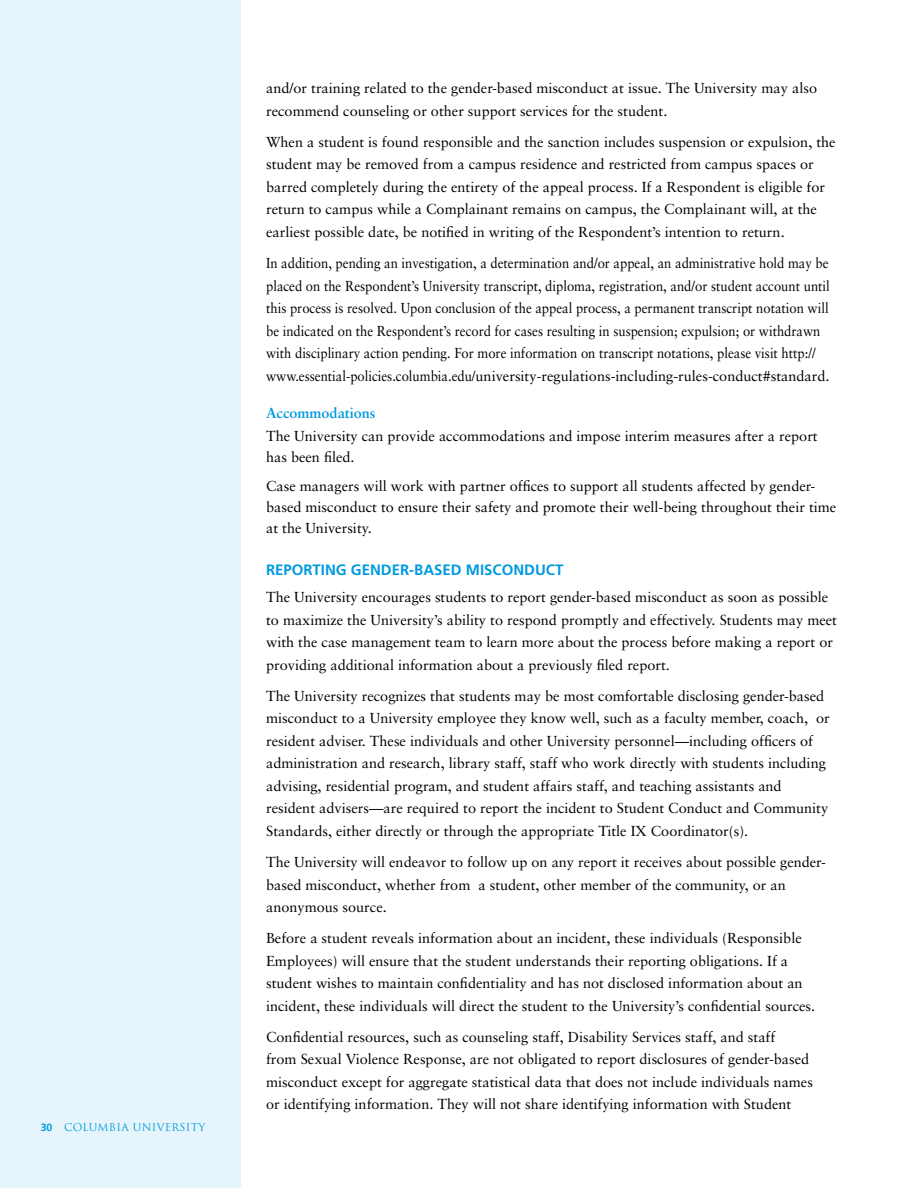
<style>
.page{position:relative;width:918px;height:1188px;background:#fff}
.page>*{position:absolute;margin:0;border:0;box-sizing:border-box;transform-origin:0 0}
.t1{font:700 15px "Frutiger";color:#009ade}
.t2{font:14.4px/22.5px "Sabon";color:#000}
.t3{font:14.4px/22.5px "Sabon";color:#000;scale:.9 1}
.t4{font:700 14.4px "Sabon";color:#009ade}
.t5{font:10.5px "Trajan";letter-spacing:.025em;color:#009ade}
.s1{font-family:"Frutiger";font-weight:700}
</style>
<div class="page">
<div style="left:0;top:0;width:241px;height:1188px;background:#e6f5fc"></div>
<p class="t5" style="left:41px;top:1121px;width:166px"><span class="s1">30</span> COLUMBIA UNIVERSITY</p>
<p class="t2" style="left:266px;top:77px;width:552px">and/or training related to the gender-based misconduct at issue. The University may also recommend counseling or other support services for the student.</p>
<p class="t2" style="left:266px;top:131px;width:571px">When a student is found responsible and the sanction includes suspension or expulsion, the student may be removed from a campus residence and restricted from campus spaces or barred completely during the entirety of the appeal process. If a Respondent is eligible for return to campus while a Complainant remains on campus, the Complainant will, at the earliest possible date, be notified in writing of the Respondent’s intention to return.</p>
<p class="t3" style="left:266px;top:252px;width:628px">In addition, pending an investigation, a determination and/or appeal, an administrative hold may be placed on the Respondent’s University transcript, diploma, registration, and/or student account until this process is resolved. Upon conclusion of the appeal process, a permanent transcript notation will be indicated on the Respondent’s record for cases resulting in suspension; expulsion; or withdrawn with disciplinary action pending. For more information on transcript notations, please visit http:// www.essential-policies.columbia.edu/university-regulations-including-rules-conduct#standard.</p>
<p class="t4" style="left:266px;top:404px;width:111px">Accommodations</p>
<p class="t2" style="left:266px;top:425px;width:553px;line-height:21px">The University can provide accommodations and impose interim measures after a report has been filed.</p>
<p class="t2" style="left:266px;top:476px;width:572px;line-height:21px">Case managers will work with partner offices to support all students affected by gender&shy;based misconduct to ensure their safety and promote their well-being throughout their time at the University.</p>
<p class="t1" style="left:266px;top:561px;width:299px">REPORTING GENDER-BASED MISCONDUCT</p>
<p class="t2" style="left:266px;top:586px;width:572px">The University encourages students to report gender-based misconduct as soon as possible to maximize the University’s ability to respond promptly and effectively. Students may meet with the case management team to learn more about the process before making a report or providing additional information about a previously filed report.</p>
<p class="t2" style="left:266px;top:685px;width:565px">The University recognizes that students may be most comfortable disclosing gender-based misconduct to a University employee they know well, such as a faculty member, coach, or resident adviser. These individuals and other University personnel—including officers of administration and research, library staff, staff who work directly with students including advising, residential program, and student affairs staff, and teaching assistants and resident advisers—are required to report the incident to Student Conduct and Community Standards, either directly or through the appropriate Title IX Coordinator(s).</p>
<p class="t2" style="left:266px;top:851px;width:561px">The University will endeavor to follow up on any report it receives about possible gender&shy;based misconduct, whether from a student, other member of the community, or an anonymous source.</p>
<p class="t2" style="left:266px;top:927px;width:551px">Before a student reveals information about an incident, these individuals (Responsible Employees) will ensure that the student understands their reporting obligations. If a student wishes to maintain confidentiality and has not disclosed information about an incident, these individuals will direct the student to the University’s confidential sources.</p>
<p class="t2" style="left:266px;top:1025px;width:548px">Confidential resources, such as counseling staff, Disability Services staff, and staff<br>from Sexual Violence Response, are not obligated to report disclosures of gender-based misconduct except for aggregate statistical data that does not include individuals names or identifying information. They will not share identifying information with Student</p>
</div>
